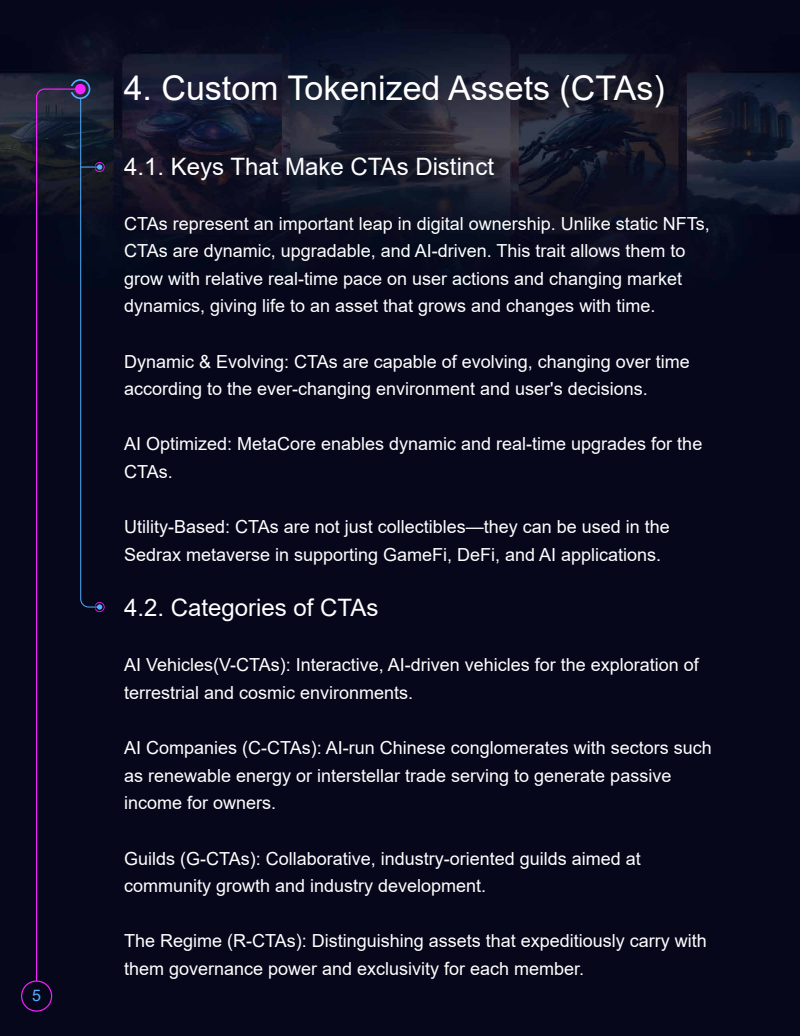
<style>
.page{position:relative;width:800px;height:1036px;background:#fff}
.page>*{position:absolute;margin:0;border:0;box-sizing:border-box;transform-origin:0 0}
.t1{font:34px "Arial";color:#fff}
.t2{font:24px "Arial";color:#fff}
.t3{font:18px/27.6px "Arial";color:#fff}
.t4{font:16px "Arial";color:#54aeff}
</style>
<div class="page">
<img style="left:0;top:0;width:800px;height:1036px">
<div style="left:21px;top:980px;width:31px;height:32px;border:1px solid #f421ff;border-radius:50%"></div>
<svg style="left:35px;top:88px;width:47px;height:894px"></svg>
<svg style="left:71px;top:79px;width:34px;height:533px"></svg>
<p class="t4" style="left:32px;top:985px;width:10px">5</p>
<h1 class="t1" style="left:124px;top:65px;width:543px">4. Custom Tokenized Assets (CTAs)</h1>
<h2 class="t2" style="left:124px;top:150px;width:371px">4.1. Keys That Make CTAs Distinct</h2>
<p class="t3" style="left:124px;top:209px;width:587px">CTAs represent an important leap in digital ownership. Unlike static NFTs, CTAs are dynamic, upgradable, and AI-driven. This trait allows them to grow with relative real-time pace on user actions and changing market dynamics, giving life to an asset that grows and changes with time.</p>
<p class="t3" style="left:124px;top:347px;width:567px">Dynamic &amp; Evolving: CTAs are capable of evolving, changing over time according to the ever-changing environment and user's decisions.</p>
<p class="t3" style="left:124px;top:430px;width:580px">AI Optimized: MetaCore enables dynamic and real-time upgrades for the<br>CTAs.</p>
<p class="t3" style="left:124px;top:513px;width:547px">Utility-Based: CTAs are not just collectibles—they can be used in the<br>Sedrax metaverse in supporting GameFi, DeFi, and AI applications.</p>
<h2 class="t2" style="left:124px;top:591px;width:256px">4.2. Categories of CTAs</h2>
<p class="t3" style="left:124px;top:651px;width:576px">AI Vehicles(V-CTAs): Interactive, AI-driven vehicles for the exploration of terrestrial and cosmic environments.</p>
<p class="t3" style="left:124px;top:734px;width:589px">AI Companies (C-CTAs): AI-run Chinese conglomerates with sectors such as renewable energy or interstellar trade serving to generate passive income for owners.</p>
<p class="t3" style="left:124px;top:844px;width:518px">Guilds (G-CTAs): Collaborative, industry-oriented guilds aimed at community growth and industry development.</p>
<p class="t3" style="left:124px;top:927px;width:584px">The Regime (R-CTAs): Distinguishing assets that expeditiously carry with them governance power and exclusivity for each member.</p>
</div>
